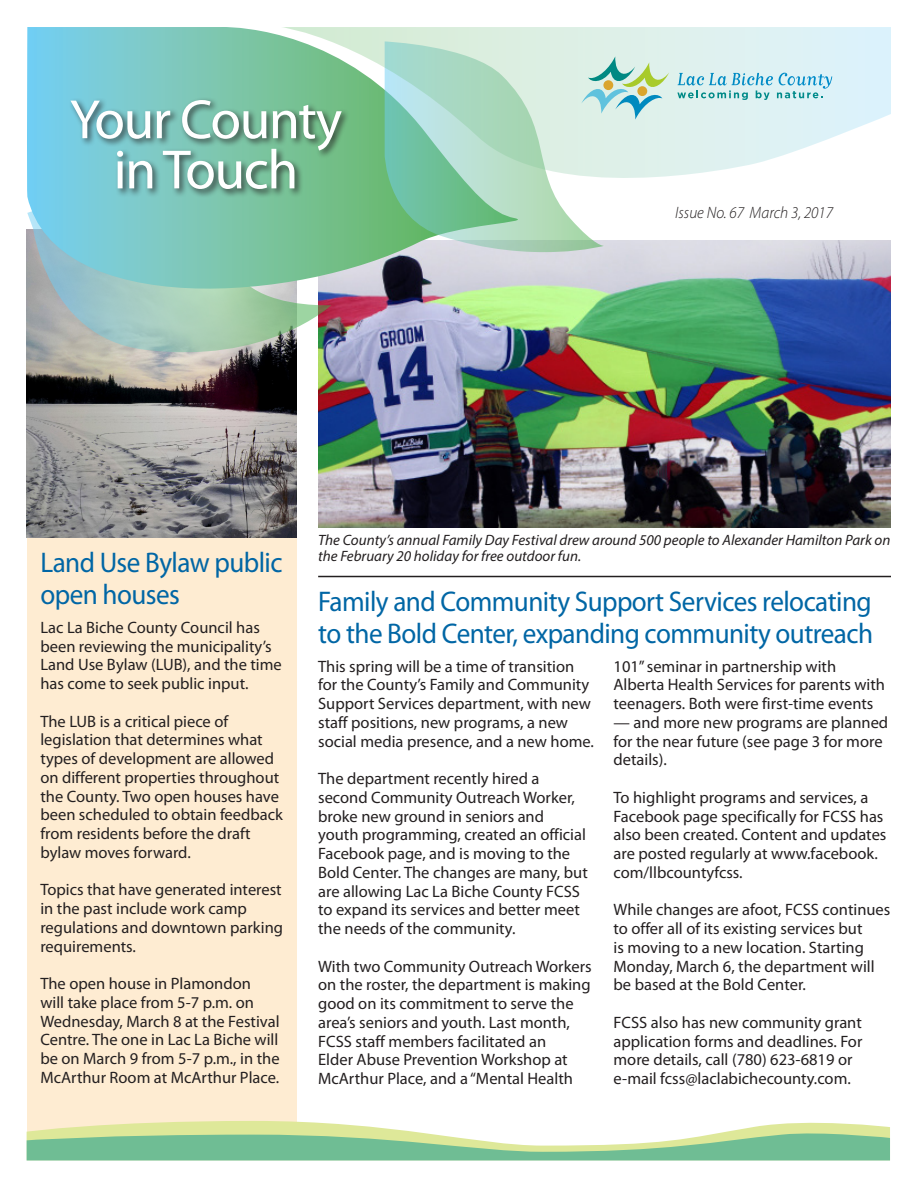
<style>
.page{position:relative;width:918px;height:1188px;background:#fff}
.page>*{position:absolute;margin:0;border:0;box-sizing:border-box;transform-origin:0 0}
.t1{font:55.8px "Myriad Pro";letter-spacing:-.025em;color:#fff}
.MainHead22pt{font:28.5px "Myriad Pro";letter-spacing:-.02em;color:#0166a5;scale:.95 1}
.t2{font:16.5px/18.8px "Myriad Pro";color:#231f20}
.body{font:italic 300 16.5px "Myriad Pro";color:#231f20;scale:.95 1}
.t3{font:italic 15px/16.5px "Myriad Pro";color:#231f20}
</style>
<div class="page">
<img style="left:318px;top:240px;width:573px;height:287px">
<div style="left:27px;top:229px;width:270px;height:905px;background:#feecd2"></div>
<img style="left:27px;top:366px;width:270px;height:171px">
<svg style="left:27px;top:1121px;width:863px;height:39px"></svg>
<svg style="left:27px;top:319px;width:304px;height:47px"></svg>
<svg style="left:27px;top:27px;width:509px;height:292px"></svg>
<svg style="left:385px;top:179px;width:219px;height:75px"></svg>
<div style="left:68px;top:97px;width:282px;height:101px;background:#231f20;opacity:.75"></div>
<svg style="left:281px;top:27px;width:610px;height:152px"></svg>
<svg style="left:677px;top:73px;width:155px;height:27px"></svg>
<svg style="left:581px;top:56px;width:88px;height:64px"></svg>
<hr style="left:318px;top:576px;width:573px;height:1px;background:#231f20">
<p class="t1" style="left:70px;top:85px;width:274px">Your County</p>
<p class="t1" style="left:114px;top:135px;width:186px">in Touch</p>
<p class="body" style="left:675px;top:203px;width:168px">Issue No. 67 March 3, 2017</p>
<p class="MainHead22pt" style="left:40px;top:545px;width:256px">Land Use Bylaw public</p>
<p class="MainHead22pt" style="left:40px;top:577px;width:148px">open houses</p>
<p class="t2" style="left:40px;top:618px;width:243px">Lac La Biche County Council has been reviewing the municipality’s<br>Land Use Bylaw (LUB), and the time has come to seek public input.</p>
<p class="t2" style="left:40px;top:711px;width:244px">The LUB is a critical piece of legislation that determines what types of development are allowed on different properties throughout the County. Two open houses have been scheduled to obtain feedback from residents before the draft bylaw moves forward.</p>
<p class="t2" style="left:40px;top:880px;width:244px">Topics that have generated interest in the past include work camp regulations and downtown parking requirements.</p>
<p class="t2" style="left:40px;top:974px;width:241px">The open house in Plamondon<br>will take place from 5-7 p.m. on<br>Wednesday, March 8 at the Festival<br>Centre. The one in Lac La Biche will be on March 9 from 5-7 p.m., in the<br>McArthur Room at McArthur Place.</p>
<p class="t3" style="left:318px;top:531px;width:574px">The County’s annual Family Day Festival drew around 500 people to Alexander Hamilton Park on the February 20 holiday for free outdoor fun.</p>
<p class="MainHead22pt" style="left:318px;top:584px;width:584px">Family and Community Support Services relocating</p>
<p class="MainHead22pt" style="left:318px;top:616px;width:586px">to the Bold Center, expanding community outreach</p>
<p class="t2" style="left:318px;top:656px;width:277px">This spring will be a time of transition for the County’s Family and Community Support Services department, with new staff positions, new programs, a new social media presence, and a new home.</p>
<p class="t2" style="left:318px;top:769px;width:271px">The department recently hired a second Community Outreach Worker, broke new ground in seniors and youth programming, created an official Facebook page, and is moving to the Bold Center. The changes are many, but are allowing Lac La Biche County FCSS to expand its services and better meet the needs of the community.</p>
<p class="t2" style="left:318px;top:956px;width:275px">With two Community Outreach Workers on the roster, the department is making good on its commitment to serve the area’s seniors and youth. Last month, FCSS staff members facilitated an<br>Elder Abuse Prevention Workshop at McArthur Place, and a “Mental Health</p>
<p class="t2" style="left:614px;top:656px;width:273px">101” seminar in partnership with<br>Alberta Health Services for parents with teenagers. Both were first-time events</p>
<p class="t2" style="left:614px;top:713px;width:276px">— and more new programs are planned for the near future (see page 3 for more details).</p>
<p class="t2" style="left:614px;top:788px;width:274px">To highlight programs and services, a Facebook page specifically for FCSS has also been created. Content and updates are posted regularly at www.facebook. com/llbcountyfcss.</p>
<p class="t2" style="left:614px;top:900px;width:278px">While changes are afoot, FCSS continues to offer all of its existing services but<br>is moving to a new location. Starting Monday, March 6, the department will be based at the Bold Center.</p>
<p class="t2" style="left:614px;top:1013px;width:250px">FCSS also has new community grant application forms and deadlines. For more details, call (780) 623-6819 or e-mail fcss@laclabichecounty.com.</p>
</div>
